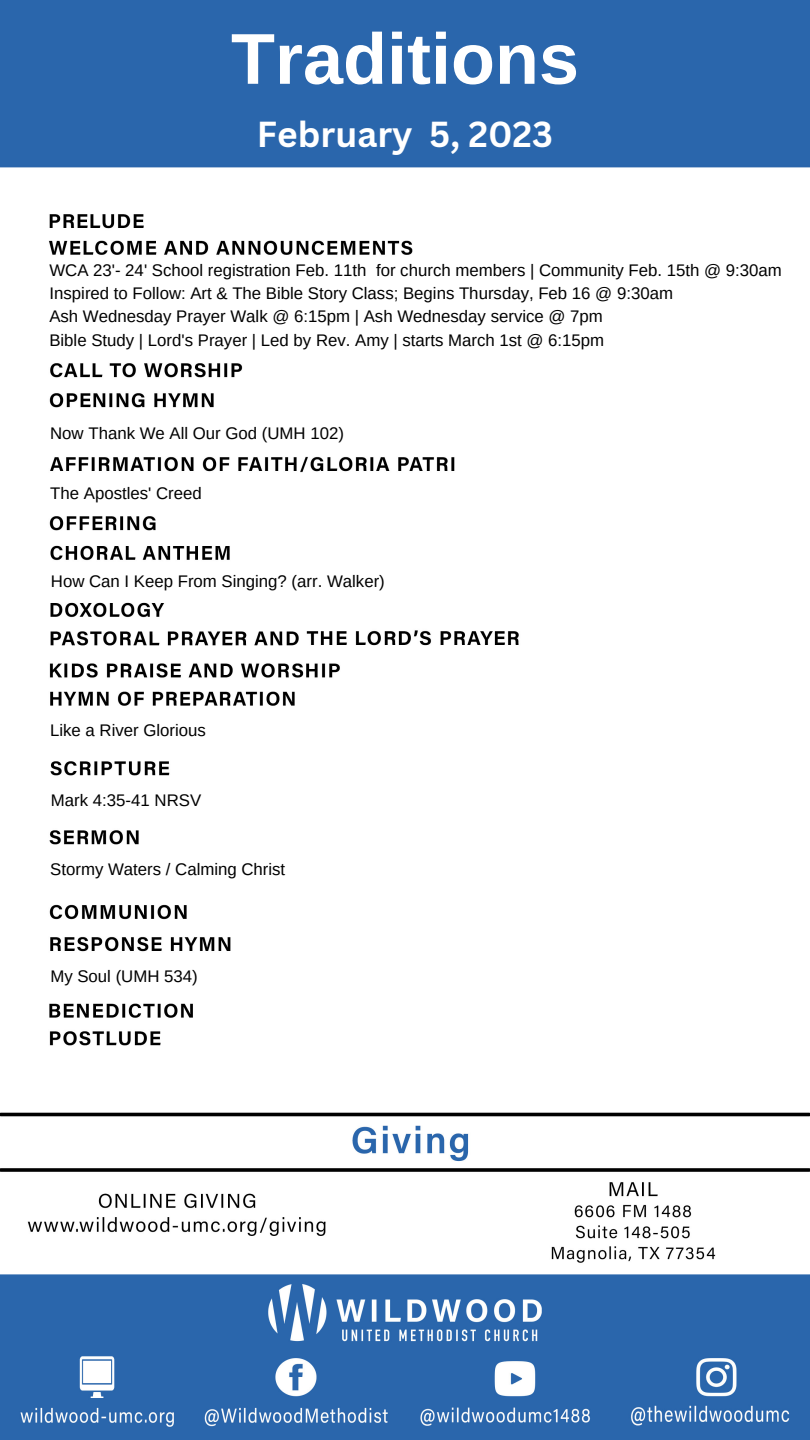
<style>
.page{position:relative;width:810px;height:1440px;background:#fff}
.page>*{position:absolute;margin:0;border:0;box-sizing:border-box;transform-origin:0 0}
.t1{font:700 72px "Arimo";color:#fff}
.t2{font:700 35.2px "Canva Sans";color:#fff}
.t3{font:16.8px/23.2px "Arimo";color:#000}
</style>
<div class="page">
<img style="left:0;top:0;width:810px;height:1440px">
<h1 class="t1" style="left:231px;top:19px;width:350px">Traditions</h1>
<h2 class="t2" style="left:257px;top:109px;width:298px">February 5, 2023</h2>
<p class="t3" style="left:49px;top:259px;width:734px">WCA 23'- 24' School registration Feb. 11th for church members | Community Feb. 15th @ 9:30am</p>
<p class="t3" style="left:49px;top:282px;width:625px">Inspired to Follow: Art &amp; The Bible Story Class; Begins Thursday, Feb 16 @ 9:30am<br>Ash Wednesday Prayer Walk @ 6:15pm | Ash Wednesday service @ 7pm<br>Bible Study | Lord's Prayer | Led by Rev. Amy | starts March 1st @ 6:15pm</p>
<p class="t3" style="left:50px;top:421px;width:295px">Now Thank We All Our God (UMH 102)</p>
<p class="t3" style="left:50px;top:481px;width:153px">The Apostles' Creed</p>
<p class="t3" style="left:51px;top:570px;width:336px">How Can I Keep From Singing? (arr. Walker)</p>
<p class="t3" style="left:50px;top:718px;width:157px">Like a River Glorious</p>
<p class="t3" style="left:51px;top:788px;width:152px">Mark 4:35-41 NRSV</p>
<p class="t3" style="left:50px;top:858px;width:237px">Stormy Waters / Calming Christ</p>
<p class="t3" style="left:50px;top:964px;width:149px">My Soul (UMH 534)</p>
</div>
